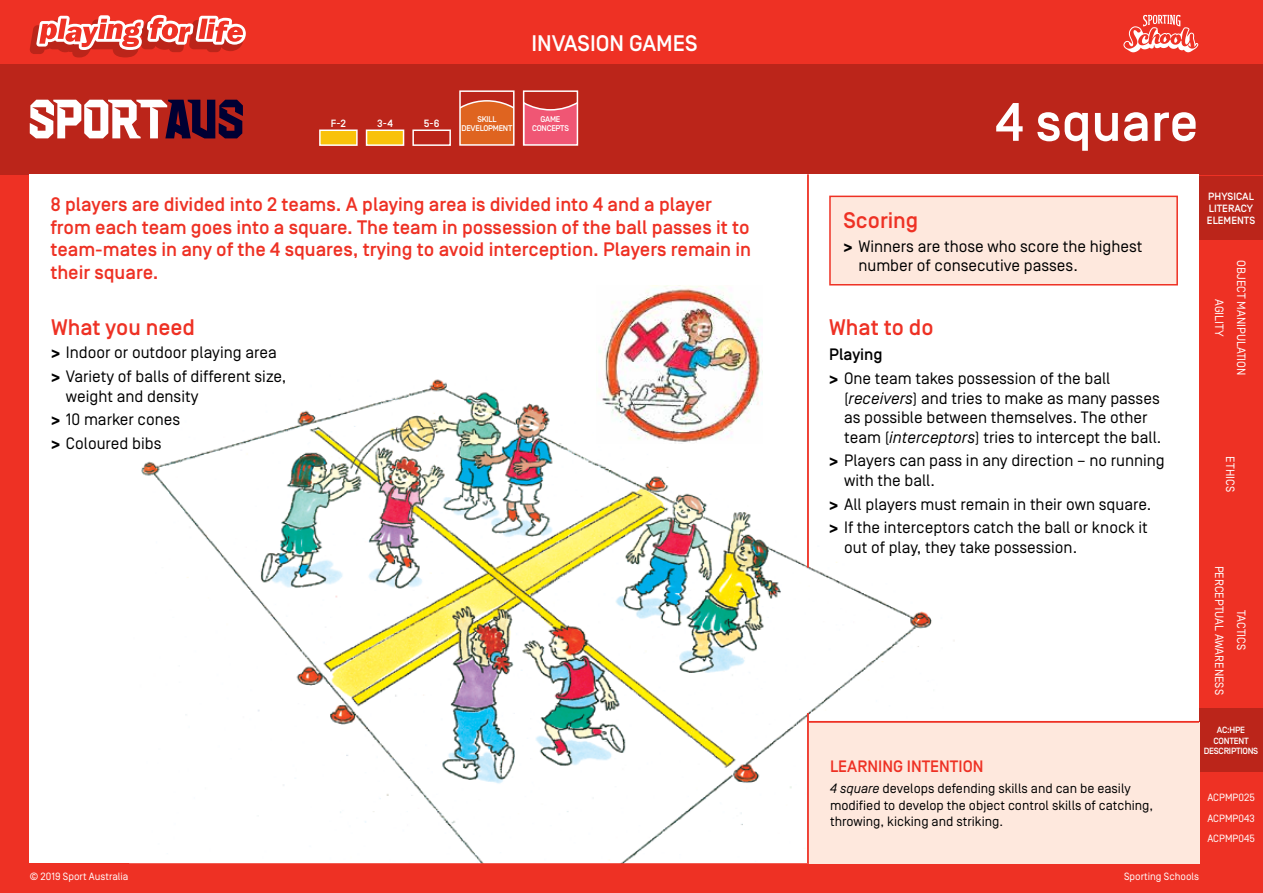
<style>
.page{position:relative;width:1263px;height:893px;background:#ee3124}
.page>*{position:absolute;margin:0;border:0;box-sizing:border-box;transform-origin:0 0}
.t1{font:500 54px "Simplon Norm";color:#fff}
.t2{font:500 22.5px "Simplon Norm";color:#ee3124}
.t3{font:500 22.5px "Simplon Norm";color:#fff}
.t4{font:500 19.5px/22.5px "Simplon Norm";color:#ee3124}
.t5{font:16.5px/23.7px "Simplon Norm";color:#000}
.t6{font:500 16.5px "Simplon Norm";color:#ee3124}
.t7{font:13.5px/16.5px "Simplon Norm";color:#000}
.t8{font:12px/22px "Simplon Norm";color:#fff;text-align:center}
.t9{font:10.5px/20.5px "Simplon Norm";color:#fff;text-align:justify}
.t10{font:500 10.5px/12px "Simplon Norm";color:#fff}
.t11{font:500 9px/10.5px "Simplon Norm";letter-spacing:-.03em;color:#fff;text-align:center}
.t12{font:500 8.25px/9px "Simplon Norm";letter-spacing:-.03em;color:#fff;text-align:center}
.s1{font-weight:700}
.s2{font-weight:500}
.s3{font-style:italic}
</style>
<div class="page">
<div style="left:0;top:64px;width:1263px;height:110px;background:#bb251a"></div>
<svg style="left:1123px;top:15px;width:75px;height:37px"></svg>
<svg style="left:30px;top:15px;width:216px;height:43px"></svg>
<div style="left:1199px;top:176px;width:64px;height:64px;background:#bb251a"></div>
<div style="left:1199px;top:708px;width:64px;height:64px;background:#bb251a"></div>
<div style="left:30px;top:174px;width:1169px;height:689px;background:#fff"></div>
<svg style="left:30px;top:100px;width:213px;height:38px"></svg>
<img style="left:141px;top:379px;width:814px;height:484px">
<div style="left:809px;top:722px;width:390px;height:141px;background:#fee8dd"></div>
<img style="left:597px;top:285px;width:166px;height:158px">
<div style="left:319px;top:130px;width:39px;height:16px;background:#f9c20a;border:2px solid #fff"></div>
<div style="left:366px;top:130px;width:38px;height:16px;background:#f9c20a;border:2px solid #fff"></div>
<div style="left:412px;top:130px;width:39px;height:16px;border:2px solid #fff"></div>
<svg style="left:462px;top:100px;width:49px;height:43px;background:#de6627"></svg>
<div style="left:459px;top:90px;width:55px;height:56px;border:2px solid #fff"></div>
<svg style="left:526px;top:103px;width:49px;height:40px;background:#eb5770"></svg>
<div style="left:523px;top:90px;width:55px;height:56px;border:2px solid #fff"></div>
<div style="left:830px;top:196px;width:347px;height:89px;background:#fee8dd"></div>
<div style="left:829px;top:196px;width:349px;height:89px;border:2px solid #ee3124"></div>
<hr style="left:807px;top:174px;width:2px;height:394px;background:#ee3124">
<hr style="left:807px;top:713px;width:2px;height:150px;background:#ee3124">
<hr style="left:809px;top:721px;width:390px;height:2px;background:#ee3124">
<h2 class="t3" style="left:531px;top:31px;width:168px">INVASION GAMES</h2>
<p class="t10" style="left:331px;top:117px;width:17px">F-2</p>
<p class="t10" style="left:377px;top:117px;width:17px">3-4</p>
<p class="t10" style="left:424px;top:117px;width:17px">5-6</p>
<p class="t12" style="left:461px;top:115px;width:52px">SKILL<br>DEVELOPMENT</p>
<p class="t12" style="left:532px;top:115px;width:38px">GAME<br>CONCEPTS</p>
<p class="t4" style="left:50px;top:194px;width:702px">8 players are divided into 2 teams. A playing area is divided into 4 and a player from each team goes into a square. The team in possession of the ball passes it to team‑mates in any of the 4 squares, trying to avoid interception. Players remain in their square.</p>
<h2 class="t2" style="left:51px;top:315px;width:145px">What you need</h2>
<p class="t5" style="left:51px;top:341px;width:237px"><span class="s1">&gt;</span> Indoor or outdoor playing area <span class="s1">&gt;</span> Variety of balls of different size,</p>
<p class="t5" style="left:51px;top:384px;width:149px;text-indent:15px">weight and density <span class="s1">&gt;</span> 10 marker cones<br><span class="s1">&gt;</span> Coloured bibs</p>
<h1 class="t1" style="left:996px;top:94px;width:204px">4 square</h1>
<h2 class="t2" style="left:843px;top:208px;width:76px">Scoring</h2>
<p class="t5" style="left:858px;top:237px;width:286px;line-height:19.5px;text-indent:-15px"><span class="s1">&gt;</span> Winners are those who score the highest number of consecutive passes.</p>
<h2 class="t2" style="left:829px;top:315px;width:106px">What to do</h2>
<p class="t5" style="left:829px;top:343px;width:283px"><span class="s2">Playing<br></span><span class="s1">&gt;</span> One team takes possession of the ball</p>
<p class="t5" style="left:844px;top:389px;width:319px;line-height:19.5px">(<span class="s3">receivers</span>) and tries to make as many passes as possible between themselves. The other team (<span class="s3">interceptors</span>) tries to intercept the ball.</p>
<p class="t5" style="left:844px;top:451px;width:322px;line-height:19.5px;text-indent:-15px"><span class="s1">&gt;</span> Players can pass in any direction – no running with the ball.</p>
<p class="t5" style="left:829px;top:492px;width:324px"><span class="s1">&gt;</span> All players must remain in their own square. <span class="s1">&gt;</span> If the interceptors catch the ball or knock it</p>
<p class="t5" style="left:844px;top:536px;width:235px">out of play, they take possession.</p>
<p class="t6" style="left:830px;top:758px;width:155px">LEARNING INTENTION</p>
<p class="t7" style="left:830px;top:780px;width:325px"><span class="s3">4 square</span> develops defending skills and can be easily modified to develop the object control skills of catching, throwing, kicking and striking.</p>
<p class="t10" style="left:1207px;top:191px;width:50px">PHYSICAL<br>LITERACY<br>ELEMENTS</p>
<p class="t8" style="left:1252px;top:260px;width:117px;rotate:90deg">OBJECT MANIPULATION<br>AGILITY</p>
<p class="t8" style="left:1241px;top:456px;width:37px;rotate:90deg">ETHICS</p>
<p class="t8" style="left:1252px;top:566px;width:131px;rotate:90deg">TACTICS<br>PERCEPTUAL AWARENESS</p>
<p class="t11" style="left:1204px;top:725px;width:56px">AC:HPE<br>CONTENT<br>DESCRIPTIONS</p>
<p class="t9" style="left:1207px;top:788px;width:49px">ACPMP025<br>ACPMP043<br>ACPMP045</p>
<p class="t9" style="left:30px;top:866px;width:100px">© 2019 Sport Australia</p>
<p class="t9" style="left:1124px;top:866px;width:77px">Sporting Schools</p>
</div>
